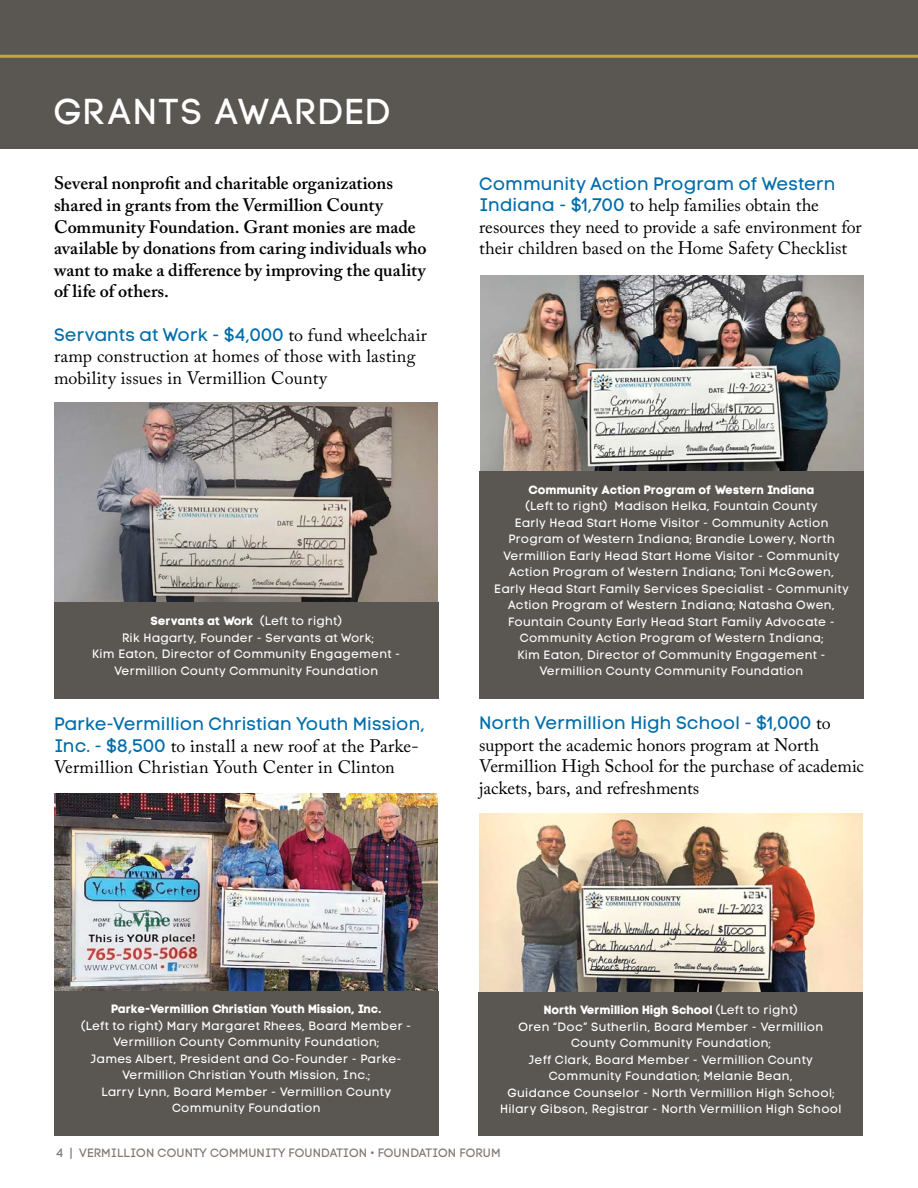
<style>
.page{position:relative;width:918px;height:1188px;background:#fff}
.page>*{position:absolute;margin:0;border:0;box-sizing:border-box;transform-origin:0 0}
.t1{font:36px "Code Pro";letter-spacing:.05em;color:#fff}
.t2{font:18px/21.6px "Adobe Caslon Pro";color:#000}
.t3{font:600 18px/21.6px "Adobe Caslon Pro";color:#000}
.t4{font:12px/16.5px "Code Pro LC";letter-spacing:.025em;color:#fff;text-align:center}
.t5{font:12px "Code Pro LC";letter-spacing:.01em;color:#827671}
.s1{font-family:"Code Pro LC";color:#006daa}
.s2{font-family:"Code Pro Bold LC"}
</style>
<div class="page">
<div style="left:0;top:0;width:918px;height:148px;background:#5a5753"></div>
<hr style="left:0;top:55px;width:918px;height:3px;background:#c1a742">
<img style="left:55px;top:403px;width:383px;height:200px">
<div style="left:54px;top:603px;width:385px;height:96px;background:#5a5753"></div>
<img style="left:480px;top:276px;width:383px;height:195px">
<div style="left:479px;top:471px;width:385px;height:227px;background:#5a5753"></div>
<img style="left:55px;top:793px;width:383px;height:198px">
<div style="left:54px;top:991px;width:385px;height:145px;background:#5a5753"></div>
<img style="left:479px;top:813px;width:383px;height:179px">
<div style="left:478px;top:992px;width:385px;height:144px;background:#5a5753"></div>
<p class="t1" style="left:54px;top:92px;width:339px">GRANTS AWARDED</p>
<p class="t3" style="left:54px;top:172px;width:374px">Several nonprofit and charitable organizations shared in grants from the Vermillion County Community Foundation. Grant monies are made available by donations from caring individuals who want to make a difference by improving the quality of life of others.</p>
<p class="t2" style="left:54px;top:324px;width:375px"><span class="s1">Servants at Work - $4,000</span> to fund wheelchair ramp construction at homes of those with lasting mobility issues in Vermillion County</p>
<p class="t4" style="left:92px;top:613px;width:310px"><span class="s2">Servants at Work</span> (Left to right)<br>Rik Hagarty, Founder - Servants at Work;<br>Kim Eaton, Director of Community Engagement - Vermillion County Community Foundation</p>
<p class="t2" style="left:54px;top:713px;width:372px"><span class="s1">Parke-Vermillion Christian Youth Mission,<br>Inc. - $8,500</span> to install a new roof at the Parke-<br>Vermillion Christian Youth Center in Clinton</p>
<p class="t2" style="left:479px;top:173px;width:384px"><span class="s1">Community Action Program of Western Indiana - $1,700</span> to help families obtain the resources they need to provide a safe environment for their children based on the Home Safety Checklist</p>
<p class="t4" style="left:494px;top:481px;width:356px"><span class="s2">Community Action Program of Western Indiana<br></span>(Left to right) Madison Helka, Fountain County<br>Early Head Start Home Visitor - Community Action Program of Western Indiana; Brandie Lowery, North Vermillion Early Head Start Home Visitor - Community Action Program of Western Indiana; Toni McGowen, Early Head Start Family Services Specialist - Community Action Program of Western Indiana; Natasha Owen, Fountain County Early Head Start Family Advocate - Community Action Program of Western Indiana;<br>Kim Eaton, Director of Community Engagement - Vermillion County Community Foundation</p>
<p class="t2" style="left:479px;top:712px;width:386px"><span class="s1">North Vermillion High School - $1,000</span> to support the academic honors program at North Vermillion High School for the purchase of academic jackets, bars, and refreshments</p>
<p class="t4" style="left:81px;top:1001px;width:332px"><span class="s2">Parke-Vermillion Christian Youth Mission, Inc.<br></span>(Left to right) Mary Margaret Rhees, Board Member - Vermillion County Community Foundation;<br>James Albert, President and Co-Founder - Parke-Vermillion Christian Youth Mission, Inc.;<br>Larry Lynn, Board Member - Vermillion County Community Foundation</p>
<p class="t4" style="left:500px;top:1002px;width:343px"><span class="s2">North Vermillion High School</span> (Left to right)<br>Oren “Doc” Sutherlin, Board Member - Vermillion County Community Foundation;<br>Jeff Clark, Board Member - Vermillion County Community Foundation; Melanie Bean,<br>Guidance Counselor - North Vermillion High School; Hilary Gibson, Registrar - North Vermillion High School</p>
<p class="t5" style="left:56px;top:1145px;width:446px">4 | VERMILLION COUNTY COMMUNITY FOUNDATION • FOUNDATION FORUM</p>
</div>
